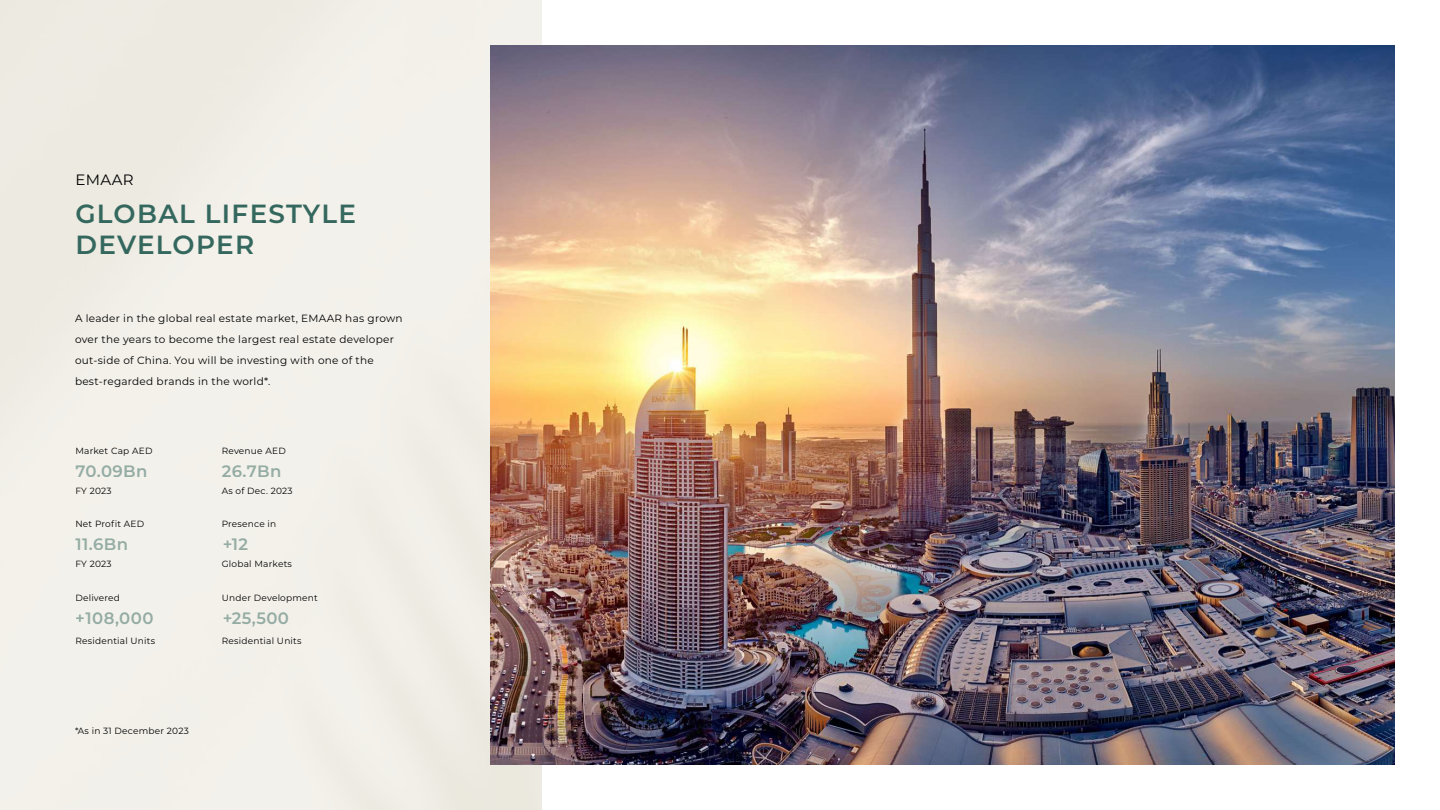
<style>
.page{position:relative;width:1440px;height:810px;background:#fff}
.page>*{position:absolute;margin:0;border:0;box-sizing:border-box;transform-origin:0 0}
.t1{font:600 26.25px/31.5px "Montserrat";letter-spacing:.05em;color:#34675d}
.t2{font:600 16.5px "Montserrat";letter-spacing:.025em;color:#34675d}
.t3{font:15px "Montserrat";letter-spacing:.025em;color:#000}
.t4{font:10.5px/21px "Montserrat";letter-spacing:.025em;color:#000}
.t5{font:9px "Montserrat";letter-spacing:.025em;color:#000}
</style>
<div class="page">
<img style="left:490px;top:45px;width:905px;height:720px">
<h3 class="t3" style="left:75px;top:170px;width:60px">EMAAR</h3>
<h1 class="t1" style="left:75px;top:197px;width:282px">GLOBAL LIFESTYLE<br>DEVELOPER</h1>
<p class="t4" style="left:75px;top:307px;width:329px">A leader in the global real estate market, EMAAR has grown over the years to become the largest real estate developer out-side of China. You will be investing with one of the best-regarded brands in the world .*</p>
<p class="t5" style="left:75px;top:444px;width:79px">Market Cap AED</p>
<p class="t5" style="left:222px;top:444px;width:66px">Revenue AED</p>
<h2 class="t2" style="left:75px;top:459px;width:74px">70.09Bn</h2>
<h2 class="t2" style="left:222px;top:459px;width:61px">26.7Bn</h2>
<p class="t5" style="left:75px;top:484px;width:38px">FY 2023</p>
<p class="t5" style="left:222px;top:484px;width:72px">As of Dec. 2023</p>
<p class="t5" style="left:75px;top:517px;width:70px">Net Profit AED</p>
<p class="t5" style="left:222px;top:517px;width:56px">Presence in</p>
<h2 class="t2" style="left:75px;top:532px;width:54px">11.6Bn</h2>
<h2 class="t2" style="left:222px;top:532px;width:28px">+12</h2>
<p class="t5" style="left:75px;top:558px;width:38px">FY 2023</p>
<p class="t5" style="left:222px;top:558px;width:72px">Global Markets</p>
<p class="t5" style="left:75px;top:592px;width:46px">Delivered</p>
<p class="t5" style="left:222px;top:592px;width:98px">Under Development</p>
<h2 class="t2" style="left:76px;top:607px;width:79px">+108,000</h2>
<h2 class="t2" style="left:222px;top:607px;width:68px">+25,500</h2>
<p class="t5" style="left:75px;top:635px;width:81px">Residential Units</p>
<p class="t5" style="left:222px;top:635px;width:81px">Residential Units</p>
<p class="t5" style="left:75px;top:725px;width:115px">*As in 31 December 2023</p>
</div>
